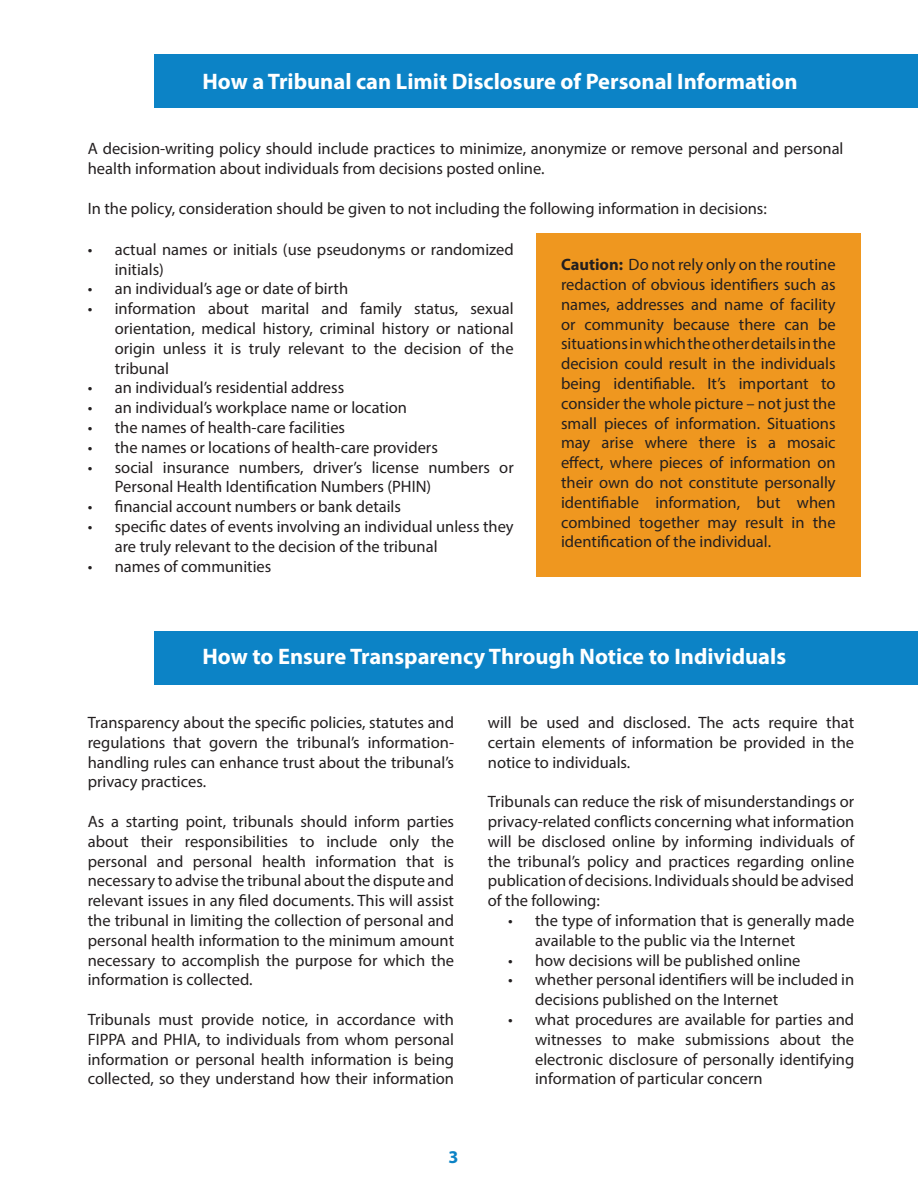
<style>
.page{position:relative;width:918px;height:1188px;background:#fff}
.page>*{position:absolute;margin:0;border:0;box-sizing:border-box;transform-origin:0 0}
.t1{font:700 22.5px "Myriad Pro";color:#fff}
.t2{font:700 18px "Myriad Pro";color:#0c83c6}
.t3{font:16.5px/19.8px "Myriad Pro";color:#231f20;text-align:justify}
.s1{font-weight:700}
</style>
<div class="page">
<div style="left:154px;top:54px;width:764px;height:54px;background:#0c83c6"></div>
<div style="left:154px;top:631px;width:764px;height:54px;background:#0c83c6"></div>
<div style="left:536px;top:233px;width:325px;height:344px;background:#ef971f"></div>
<p class="t1" style="left:202px;top:67px;width:597px">How a Tribunal can Limit Disclosure of Personal Information</p>
<p class="t3" style="left:88px;top:138px;width:757px">A decision-writing policy should include practices to minimize, anonymize or remove personal and personal health information about individuals from decisions posted online.</p>
<p class="t3" style="left:88px;top:198px;width:681px">In the policy, consideration should be given to not including the following information in decisions:</p>
<p class="t3" style="left:115px;top:239px;width:401px;text-indent:-27px">• actual names or initials (use pseudonyms or randomized initials)</p>
<p class="t3" style="left:88px;top:279px;width:262px">• an individual’s age or date of birth</p>
<p class="t3" style="left:115px;top:299px;width:401px;text-indent:-27px">• information about marital and family status, sexual orientation, medical history, criminal history or national origin unless it is truly relevant to the decision of the tribunal</p>
<p class="t3" style="left:88px;top:378px;width:258px">• an individual’s residential address</p>
<p class="t3" style="left:88px;top:398px;width:321px">• an individual’s workplace name or location</p>
<p class="t3" style="left:88px;top:417px;width:259px">• the names of health-care facilities</p>
<p class="t3" style="left:88px;top:437px;width:352px">• the names or locations of health-care providers</p>
<p class="t3" style="left:115px;top:457px;width:401px;text-indent:-27px">• social insurance numbers, driver’s license numbers or<br>Personal Health Identification Numbers (PHIN)</p>
<p class="t3" style="left:88px;top:497px;width:315px">• financial account numbers or bank details</p>
<p class="t3" style="left:115px;top:516px;width:400px;text-indent:-27px">• specific dates of events involving an individual unless they are truly relevant to the decision of the tribunal</p>
<p class="t3" style="left:88px;top:556px;width:185px">• names of communities</p>
<p class="t3" style="left:561px;top:255px;width:276px"><span class="s1">Caution:</span> Do not rely only on the routine redaction of obvious identifiers such as names, addresses and name of facility or community because there can be situations in which the other details in the decision could result in the individuals being identifiable. It’s important to consider the whole picture – not just the small pieces of information. Situations may arise where there is a mosaic effect, where pieces of information on their own do not constitute personally identifiable information, but when combined together may result in the identification of the individual.</p>
<p class="t1" style="left:202px;top:642px;width:585px">How to Ensure Transparency Through Notice to Individuals</p>
<p class="t3" style="left:88px;top:712px;width:368px">Transparency about the specific policies, statutes and regulations that govern the tribunal’s information&shy;handling rules can enhance trust about the tribunal’s privacy practices.</p>
<p class="t3" style="left:88px;top:811px;width:368px">As a starting point, tribunals should inform parties about their responsibilities to include only the personal and personal health information that is necessary to advise the tribunal about the dispute and relevant issues in any filed documents. This will assist the tribunal in limiting the collection of personal and personal health information to the minimum amount necessary to accomplish the purpose for which the information is collected.</p>
<p class="t3" style="left:88px;top:1009px;width:368px">Tribunals must provide notice, in accordance with FIPPA and PHIA, to individuals from whom personal information or personal health information is being collected, so they understand how their information</p>
<p class="t2" style="left:448px;top:1145px;width:11px">3</p>
<p class="t3" style="left:488px;top:712px;width:368px">will be used and disclosed. The acts require that certain elements of information be provided in the notice to individuals.</p>
<p class="t3" style="left:488px;top:791px;width:368px">Tribunals can reduce the risk of misunderstandings or privacy-related conflicts concerning what information will be disclosed online by informing individuals of the tribunal’s policy and practices regarding online publication of decisions. Individuals should be advised of the following:</p>
<p class="t3" style="left:535px;top:910px;width:321px;text-indent:-27px">• the type of information that is generally made available to the public via the Internet</p>
<p class="t3" style="left:508px;top:950px;width:294px">• how decisions will be published online</p>
<p class="t3" style="left:535px;top:970px;width:321px;text-indent:-27px">• whether personal identifiers will be included in decisions published on the Internet</p>
<p class="t3" style="left:535px;top:1009px;width:321px;text-indent:-27px">• what procedures are available for parties and witnesses to make submissions about the electronic disclosure of personally identifying information of particular concern</p>
</div>
